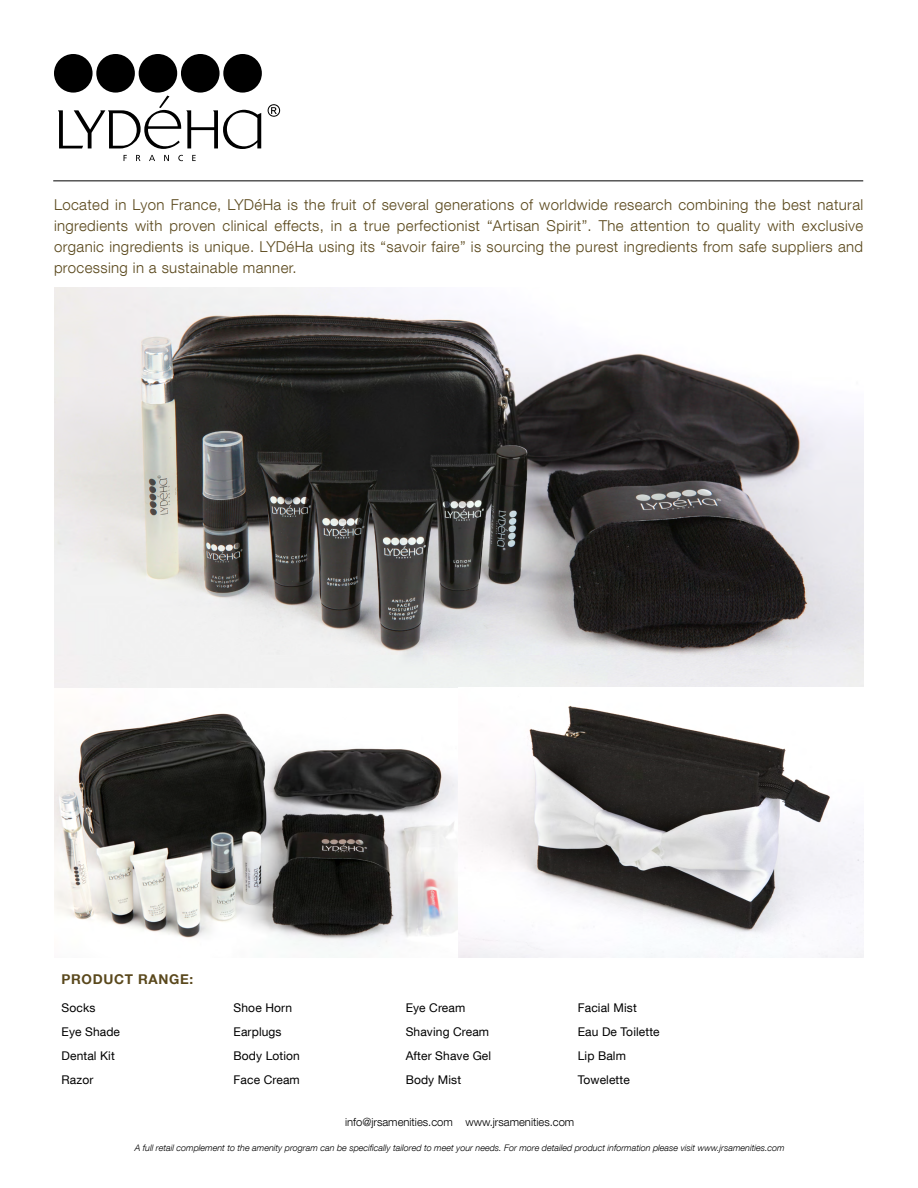
<style>
.page{position:relative;width:918px;height:1188px;background:#fff}
.page>*{position:absolute;margin:0;border:0;box-sizing:border-box;transform-origin:0 0}
.t1{font:300 15px/21px "Helvetica Neue LT Com";letter-spacing:.025em;color:#5a481c;text-align:justify}
.t2{font:700 13.5px "Helvetica Neue LT Com";letter-spacing:.05em;color:#5a481c}
.t3{font:12px/24px "Helvetica Neue LT Com";letter-spacing:.01em;color:#000}
.t4{font:300 11.25px "Helvetica Neue LT Com";color:#000}
.t5{font:italic 300 9px "Helvetica Neue LT Com";color:#000}
</style>
<div class="page">
<hr style="left:53px;top:180px;width:810px;height:1px;background:#000">
<svg style="left:58px;top:96px;width:203px;height:53px"></svg>
<svg style="left:124px;top:155px;width:3px;height:6px"></svg>
<svg style="left:136px;top:155px;width:4px;height:6px"></svg>
<svg style="left:149px;top:155px;width:6px;height:6px"></svg>
<svg style="left:164px;top:155px;width:5px;height:6px"></svg>
<svg style="left:178px;top:155px;width:5px;height:6px"></svg>
<svg style="left:192px;top:155px;width:4px;height:6px"></svg>
<div style="left:223px;top:54px;width:39px;height:39px;background:#000;border-radius:50%"></div>
<div style="left:181px;top:54px;width:39px;height:39px;background:#000;border-radius:50%"></div>
<div style="left:139px;top:54px;width:38px;height:39px;background:#000;border-radius:50%"></div>
<div style="left:96px;top:54px;width:39px;height:39px;background:#000;border-radius:50%"></div>
<div style="left:54px;top:54px;width:39px;height:39px;background:#000;border-radius:50%"></div>
<svg style="left:268px;top:104px;width:12px;height:13px"></svg>
<img style="left:54px;top:287px;width:809px;height:671px">
<p class="t1" style="left:54px;top:194px;width:811px">Located in Lyon France, LYDéHa is the fruit of several generations of worldwide research combining the best natural ingredients with proven clinical effects, in a true perfectionist “Artisan Spirit”. The attention to quality with exclusive organic ingredients is unique. LYDéHa using its “savoir faire” is sourcing the purest ingredients from safe suppliers and processing in a sustainable manner.</p>
<p class="t2" style="left:62px;top:970px;width:133px">PRODUCT RANGE:</p>
<p class="t3" style="left:62px;top:995px;width:60px">Socks<br>Eye Shade<br>Dental Kit<br>Razor</p>
<p class="t3" style="left:234px;top:995px;width:68px">Shoe Horn<br>Earplugs<br>Body Lotion<br>Face Cream</p>
<p class="t3" style="left:406px;top:995px;width:87px">Eye Cream<br>Shaving Cream<br>After Shave Gel<br>Body Mist</p>
<p class="t3" style="left:578px;top:995px;width:83px">Facial Mist<br>Eau De Toilette<br>Lip Balm<br>Towelette</p>
<p class="t4" style="left:345px;top:1115px;width:231px">info@jrsamenities.com www.jrsamenities.com</p>
<p class="t5" style="left:135px;top:1142px;width:652px">A full retail complement to the amenity program can be specifically tailored to meet your needs. For more detailed product information please visit www.jrsamenities.com</p>
</div>
